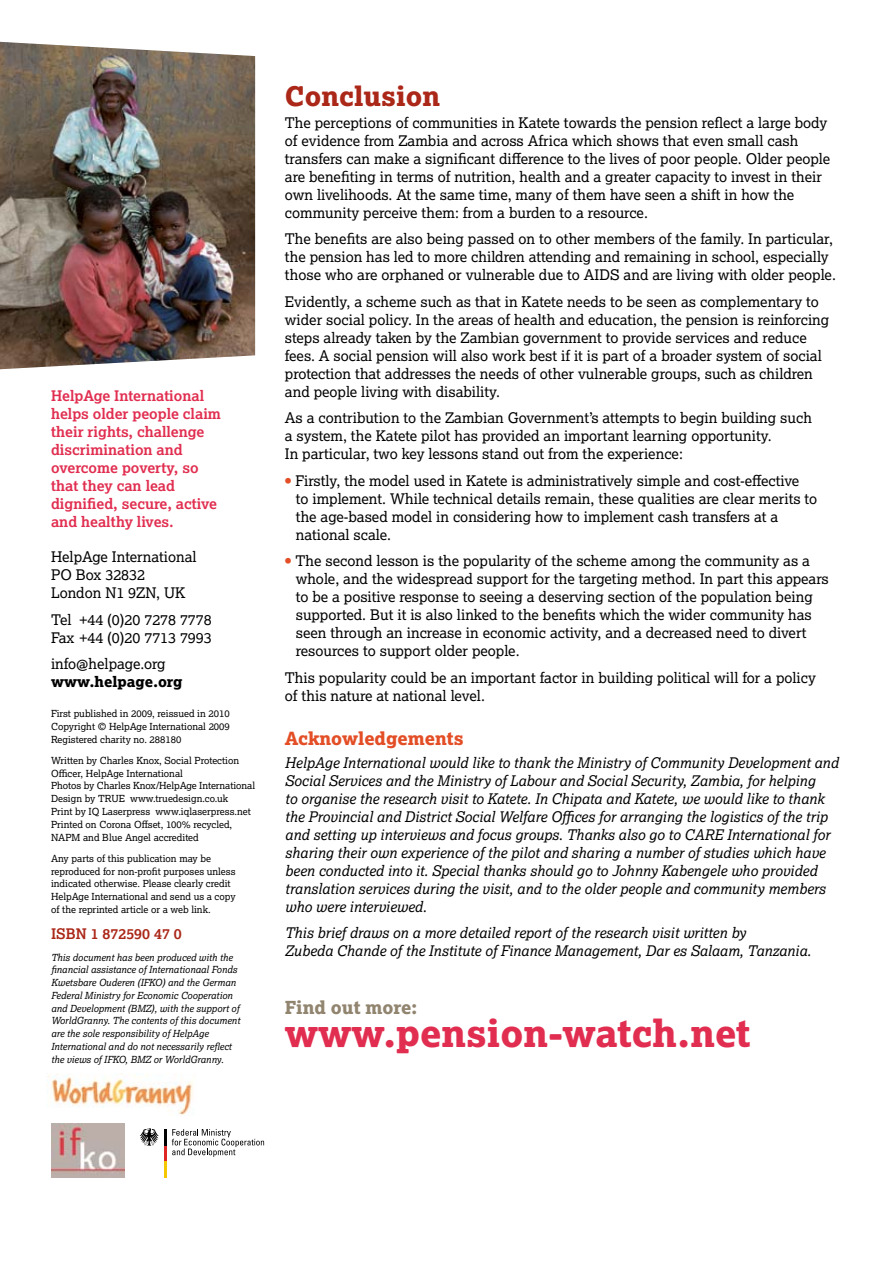
<style>
.page{position:relative;width:893px;height:1263px;background:#fff}
.page>*{position:absolute;margin:0;border:0;box-sizing:border-box;transform-origin:0 0}
.t1{font:37.5px "Lexia X Bold";color:#e12e50}
.t2{font:27px "Lexia X Bold";color:#ab2718}
.t3{font:18px "Lexia X Bold";color:#e34e26}
.t4{font:18px "Lexia X Bold";color:#91856f}
.t5{font:14.7px/18px "Lexia";color:#000}
.t6{font:italic 14.7px/18px "Lexia";color:#000}
.t7{font:700 14.7px/18px "Lexia";color:#e12e50}
.t8{font:14.7px "Lexia X Bold";color:#000}
.t9{font:700 14.7px "Lexia";color:#ab2718}
.t10{font:9.75px/12.8px "Lexia";color:#000}
.t11{font:italic 9.75px/12.8px "Lexia";color:#000}
.s1{font-family:"Lexia X Bold";color:#e34e26}
</style>
<div class="page">
<img style="left:46px;top:1073px;width:147px;height:42px">
<img style="left:0;top:42px;width:255px;height:327px">
<img style="left:51px;top:1123px;width:74px;height:55px">
<hr style="left:164px;top:1145px;width:3px;height:17px;background:#df2625">
<hr style="left:164px;top:1162px;width:3px;height:16px;background:#f4c700">
<hr style="left:164px;top:1129px;width:3px;height:16px;background:#000">
<svg style="left:140px;top:1128px;width:19px;height:18px"></svg>
<svg style="left:172px;top:1129px;width:92px;height:28px"></svg>
<p class="t7" style="left:51px;top:387px;width:172px">HelpAge International helps older people claim their rights, challenge discrimination and overcome poverty, so that they can lead dignified, secure, active and healthy lives.</p>
<p class="t5" style="left:51px;top:548px;width:147px">HelpAge International<br>PO Box 32832<br>London N1 9ZN, UK</p>
<p class="t5" style="left:51px;top:610px;width:162px">Tel +44 (0)20 7278 7778<br>Fax +44 (0)20 7713 7993</p>
<p class="t5" style="left:51px;top:655px;width:116px">info@helpage.org</p>
<p class="t8" style="left:51px;top:673px;width:133px">www.helpage.org</p>
<p class="t10" style="left:51px;top:707px;width:180px;text-align:justify">First published in 2009, reissued in 2010<br>Copyright © HelpAge International 2009<br>Registered charity no. 288180</p>
<p class="t10" style="left:51px;top:754px;width:206px">Written by Charles Knox, Social Protection Officer, HelpAge International<br>Photos by Charles Knox/HelpAge International Design by TRUE www.truedesign.co.uk<br>Print by IQ Laserpress www.iqlaserpress.net Printed on Corona Offset, 100% recycled, NAPM and Blue Angel accredited</p>
<p class="t10" style="left:51px;top:852px;width:186px">Any parts of this publication may be reproduced for non-profit purposes unless indicated otherwise. Please clearly credit HelpAge International and send us a copy of the reprinted article or a web link.</p>
<p class="t9" style="left:51px;top:925px;width:132px">ISBN 1 872590 47 0</p>
<p class="t11" style="left:51px;top:950px;width:191px">This document has been produced with the financial assistance of Internationaal Fonds Kwetsbare Ouderen (IFKO) and the German Federal Ministry for Economic Cooperation and Development (BMZ), with the support of WorldGranny. The contents of this document are the sole responsibility of HelpAge International and do not necessarily reflect the views of IFKO, BMZ or WorldGranny.</p>
<h2 class="t2" style="left:285px;top:78px;width:157px">Conclusion</h2>
<p class="t5" style="left:285px;top:113px;width:547px">The perceptions of communities in Katete towards the pension reflect a large body of evidence from Zambia and across Africa which shows that even small cash transfers can make a significant difference to the lives of poor people. Older people are benefiting in terms of nutrition, health and a greater capacity to invest in their own livelihoods. At the same time, many of them have seen a shift in how the community perceive them: from a burden to a resource.</p>
<p class="t5" style="left:285px;top:230px;width:553px">The benefits are also being passed on to other members of the family. In particular, the pension has led to more children attending and remaining in school, especially those who are orphaned or vulnerable due to AIDS and are living with older people.</p>
<p class="t5" style="left:285px;top:292px;width:546px">Evidently, a scheme such as that in Katete needs to be seen as complementary to wider social policy. In the areas of health and education, the pension is reinforcing steps already taken by the Zambian government to provide services and reduce fees. A social pension will also work best if it is part of a broader system of social protection that addresses the needs of other vulnerable groups, such as children and people living with disability.</p>
<p class="t5" style="left:285px;top:409px;width:528px">As a contribution to the Zambian Government’s attempts to begin building such a system, the Katete pilot has provided an important learning opportunity.<br>In particular, two key lessons stand out from the experience:</p>
<p class="t5" style="left:296px;top:471px;width:523px;text-indent:-11px"><span class="s1">•</span> Firstly, the model used in Katete is administratively simple and cost-effective<br>to implement. While technical details remain, these qualities are clear merits to the age-based model in considering how to implement cash transfers at a national scale.</p>
<p class="t5" style="left:296px;top:552px;width:535px;text-indent:-11px"><span class="s1">•</span> The second lesson is the popularity of the scheme among the community as a whole, and the widespread support for the targeting method. In part this appears to be a positive response to seeing a deserving section of the population being supported. But it is also linked to the benefits which the wider community has seen through an increase in economic activity, and a decreased need to divert resources to support older people.</p>
<p class="t5" style="left:285px;top:668px;width:533px">This popularity could be an important factor in building political will for a policy of this nature at national level.</p>
<p class="t3" style="left:285px;top:727px;width:180px">Acknowledgements</p>
<p class="t6" style="left:285px;top:753px;width:555px">HelpAge International would like to thank the Ministry of Community Development and Social Services and the Ministry of Labour and Social Security, Zambia, for helping<br>to organise the research visit to Katete. In Chipata and Katete, we would like to thank the Provincial and District Social Welfare Offices for arranging the logistics of the trip and setting up interviews and focus groups. Thanks also go to CARE International for sharing their own experience of the pilot and sharing a number of studies which have been conducted into it. Special thanks should go to Johnny Kabengele who provided translation services during the visit, and to the older people and community members who were interviewed.</p>
<p class="t6" style="left:285px;top:923px;width:528px">This brief draws on a more detailed report of the research visit written by<br>Zubeda Chande of the Institute of Finance Management, Dar es Salaam, Tanzania.</p>
<p class="t4" style="left:285px;top:995px;width:134px">Find out more:</p>
<h1 class="t1" style="left:285px;top:1009px;width:467px">www.pension-watch.net</h1>
</div>
